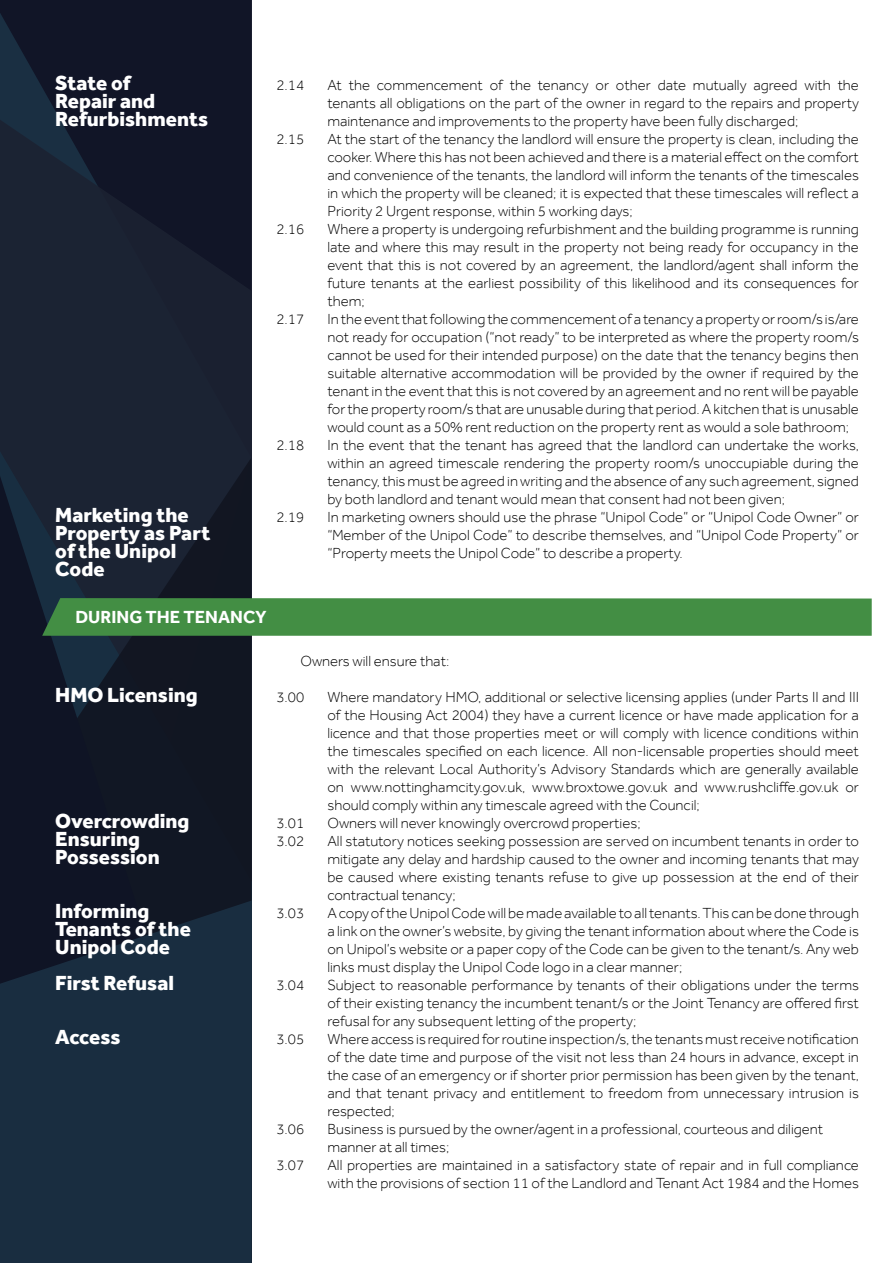
<style>
.page{position:relative;width:893px;height:1263px;background:#fff}
.page>*{position:absolute;margin:0;border:0;box-sizing:border-box;transform-origin:0 0}
.t1{font:800 21px/18px "Effra";color:#fff}
.t2{font:700 18px "Effra";color:#fff}
.t3{font:300 15px/18px "Effra";color:#000;text-align:justify}
</style>
<div class="page">
<svg style="left:0;top:13px;width:251px;height:94px;background:#111729"></svg>
<svg style="left:0;top:107px;width:252px;height:312px;background:#181f2f"></svg>
<div style="left:0;top:419px;width:252px;height:39px;background:#1b2333"></div>
<svg style="left:0;top:458px;width:252px;height:442px;background:#1a2232"></svg>
<svg style="left:0;top:476px;width:251px;height:424px;background:#121928"></svg>
<svg style="left:0;top:900px;width:252px;height:363px;background:#172a3c"></svg>
<div style="left:42px;top:598px;width:830px;height:38px;background:#438e44"></div>
<h1 class="t1" style="left:55px;top:74px;width:155px">State of<br>Repair and<br>Refurbishments</h1>
<h1 class="t1" style="left:55px;top:506px;width:157px">Marketing the<br>Property as Part of the Unipol<br>Code</h1>
<p class="t3" style="left:276px;top:76px;width:29px">2.14</p>
<p class="t3" style="left:327px;top:76px;width:533px">At the commencement of the tenancy or other date mutually agreed with the tenants all obligations on the part of the owner in regard to the repairs and property maintenance and improvements to the property have been fully discharged;</p>
<p class="t3" style="left:276px;top:130px;width:29px">2.15</p>
<p class="t3" style="left:327px;top:130px;width:533px">At the start of the tenancy the landlord will ensure the property is clean, including the cooker. Where this has not been achieved and there is a material effect on the comfort and convenience of the tenants, the landlord will inform the tenants of the timescales in which the property will be cleaned; it is expected that these timescales will reflect a Priority 2 Urgent response, within 5 working days;</p>
<p class="t3" style="left:276px;top:220px;width:29px">2.16</p>
<p class="t3" style="left:327px;top:220px;width:533px">Where a property is undergoing refurbishment and the building programme is running late and where this may result in the property not being ready for occupancy in the event that this is not covered by an agreement, the landlord/agent shall inform the future tenants at the earliest possibility of this likelihood and its consequences for them;</p>
<p class="t3" style="left:276px;top:310px;width:29px">2.17</p>
<p class="t3" style="left:327px;top:310px;width:533px">In the event that following the commencement of a tenancy a property or room/s is/are not ready for occupation (“not ready” to be interpreted as where the property room/s cannot be used for their intended purpose) on the date that the tenancy begins then suitable alternative accommodation will be provided by the owner if required by the tenant in the event that this is not covered by an agreement and no rent will be payable for the property room/s that are unusable during that period. A kitchen that is unusable would count as a 50% rent reduction on the property rent as would a sole bathroom;</p>
<p class="t3" style="left:276px;top:436px;width:29px">2.18</p>
<p class="t3" style="left:327px;top:436px;width:533px">In the event that the tenant has agreed that the landlord can undertake the works, within an agreed timescale rendering the property room/s unoccupiable during the tenancy, this must be agreed in writing and the absence of any such agreement, signed by both landlord and tenant would mean that consent had not been given;</p>
<p class="t3" style="left:276px;top:508px;width:29px">2.19</p>
<p class="t3" style="left:327px;top:508px;width:533px">In marketing owners should use the phrase “Unipol Code” or “Unipol Code Owner” or “Member of the Unipol Code” to describe themselves, and “Unipol Code Property” or “Property meets the Unipol Code” to describe a property.</p>
<p class="t2" style="left:75px;top:606px;width:193px">DURING THE TENANCY</p>
<h1 class="t1" style="left:55px;top:686px;width:144px">HMO Licensing</h1>
<h1 class="t1" style="left:55px;top:812px;width:136px">Overcrowding<br>Ensuring<br>Possession</h1>
<h1 class="t1" style="left:55px;top:902px;width:137px">Informing<br>Tenants of the<br>Unipol Code</h1>
<h1 class="t1" style="left:55px;top:974px;width:120px">First Refusal</h1>
<h1 class="t1" style="left:55px;top:1028px;width:67px">Access</h1>
<p class="t3" style="left:300px;top:652px;width:150px">Owners will ensure that:</p>
<p class="t3" style="left:276px;top:688px;width:29px">3.00</p>
<p class="t3" style="left:327px;top:688px;width:533px">Where mandatory HMO, additional or selective licensing applies (under Parts II and III of the Housing Act 2004) they have a current licence or have made application for a licence and that those properties meet or will comply with licence conditions within the timescales specified on each licence. All non-licensable properties should meet with the relevant Local Authority’s Advisory Standards which are generally available on www.nottinghamcity.gov.uk, www.broxtowe.gov.uk and www.rushcliffe.gov.uk or should comply within any timescale agreed with the Council;</p>
<p class="t3" style="left:276px;top:814px;width:29px">3.01</p>
<p class="t3" style="left:327px;top:814px;width:315px">Owners will never knowingly overcrowd properties;</p>
<p class="t3" style="left:276px;top:832px;width:29px">3.02</p>
<p class="t3" style="left:327px;top:832px;width:533px">All statutory notices seeking possession are served on incumbent tenants in order to mitigate any delay and hardship caused to the owner and incoming tenants that may be caused where existing tenants refuse to give up possession at the end of their contractual tenancy;</p>
<p class="t3" style="left:276px;top:904px;width:29px">3.03</p>
<p class="t3" style="left:327px;top:904px;width:533px">A copy of the Unipol Code will be made available to all tenants. This can be done through a link on the owner’s website, by giving the tenant information about where the Code is on Unipol’s website or a paper copy of the Code can be given to the tenant/s. Any web links must display the Unipol Code logo in a clear manner;</p>
<p class="t3" style="left:276px;top:976px;width:29px">3.04</p>
<p class="t3" style="left:327px;top:976px;width:533px">Subject to reasonable performance by tenants of their obligations under the terms of their existing tenancy the incumbent tenant/s or the Joint Tenancy are offered first refusal for any subsequent letting of the property;</p>
<p class="t3" style="left:276px;top:1030px;width:29px">3.05</p>
<p class="t3" style="left:327px;top:1030px;width:533px">Where access is required for routine inspection/s, the tenants must receive notification of the date time and purpose of the visit not less than 24 hours in advance, except in the case of an emergency or if shorter prior permission has been given by the tenant, and that tenant privacy and entitlement to freedom from unnecessary intrusion is respected;</p>
<p class="t3" style="left:276px;top:1120px;width:29px">3.06</p>
<p class="t3" style="left:327px;top:1120px;width:497px">Business is pursued by the owner/agent in a professional, courteous and diligent manner at all times;</p>
<p class="t3" style="left:276px;top:1156px;width:29px">3.07</p>
<p class="t3" style="left:327px;top:1156px;width:533px">All properties are maintained in a satisfactory state of repair and in full compliance with the provisions of section 11 of the Landlord and Tenant Act 1984 and the Homes</p>
</div>
